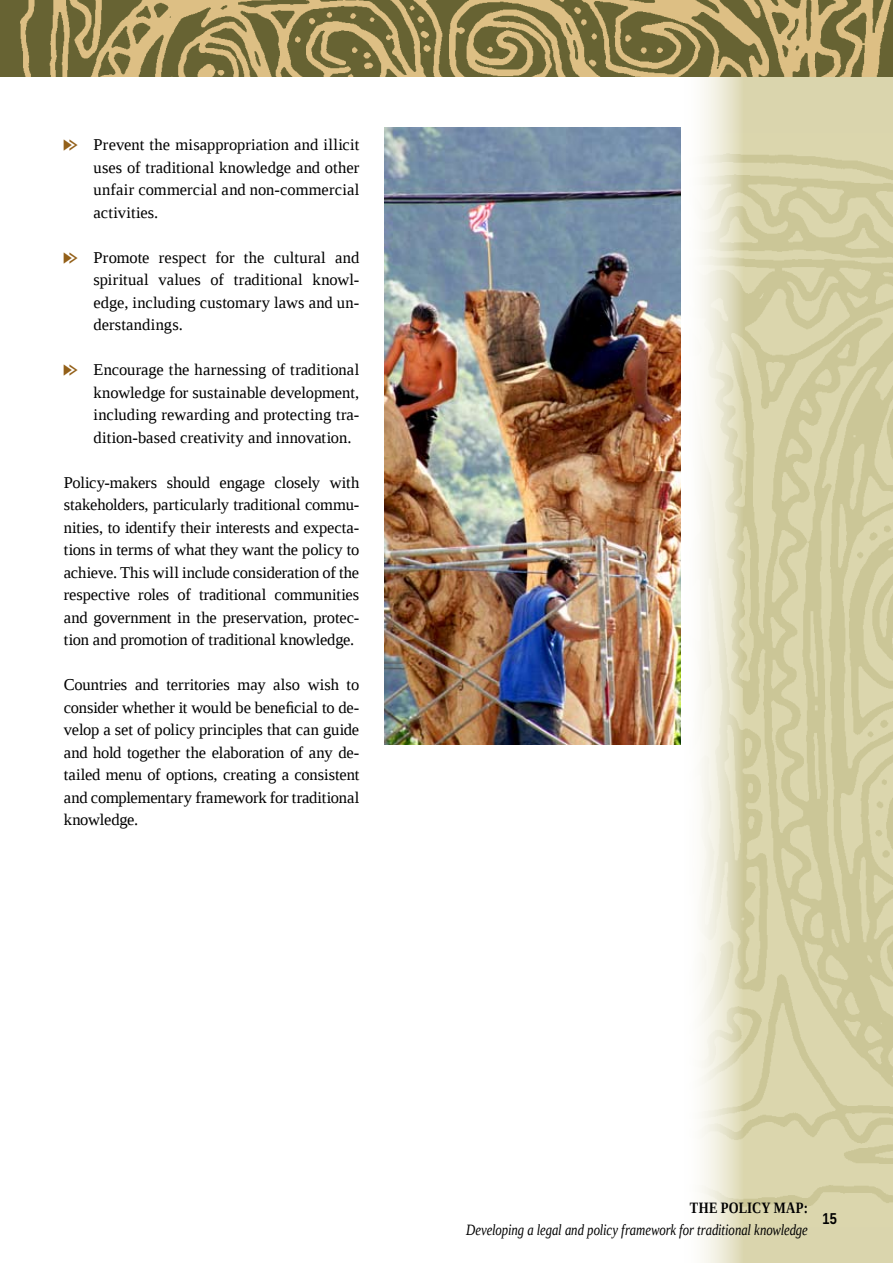
<style>
.page{position:relative;width:893px;height:1263px;background:#fff}
.page>*{position:absolute;margin:0;border:0;box-sizing:border-box;transform-origin:0 0}
.t1{font:16.5px/22.5px "Liberation Serif";letter-spacing:-.005em;color:#000;text-align:justify}
.t2{font:italic 15.75px "Liberation Serif";letter-spacing:-.005em;color:#000;scale:.81 1}
.t3{font:700 15.75px "Liberation Serif";letter-spacing:.01em;color:#000;scale:.81 1}
.t4{font:700 15.75px "Liberation Sans";color:#000;scale:.81 1}
.s1{font-family:"Pointers";color:#936019}
</style>
<div class="page">
<svg style="left:680px;top:77px;width:213px;height:1186px;background:#e1ddbd"></svg>
<img style="left:680px;top:133px;width:213px;height:1093px">
<img style="left:0;top:0;width:893px;height:77px">
<img style="left:385px;top:128px;width:295px;height:616px">
<p class="t1" style="left:94px;top:133px;width:267px;text-indent:-30px"><span class="s1">t</span> Prevent the misappropriation and illicit uses of traditional knowledge and other unfair commercial and non-commercial activities.</p>
<p class="t1" style="left:94px;top:246px;width:267px;text-indent:-30px"><span class="s1">t</span> Promote respect for the cultural and spiritual values of traditional knowl&shy;edge, including customary laws and un&shy;derstandings.</p>
<p class="t1" style="left:94px;top:358px;width:267px;text-indent:-30px"><span class="s1">t</span> Encourage the harnessing of traditional knowledge for sustainable development, including rewarding and protecting tra&shy;dition-based creativity and innovation.</p>
<p class="t1" style="left:64px;top:471px;width:297px">Policy-makers should engage closely with stakeholders, particularly traditional commu&shy;nities, to identify their interests and expecta&shy;tions in terms of what they want the policy to achieve. This will include consideration of the respective roles of traditional communities and government in the preservation, protec&shy;tion and promotion of traditional knowledge.</p>
<p class="t1" style="left:64px;top:673px;width:297px">Countries and territories may also wish to consider whether it would be beneficial to de&shy;velop a set of policy principles that can guide and hold together the elaboration of any de&shy;tailed menu of options, creating a consistent and complementary framework for traditional knowledge.</p>
<p class="t3" style="left:690px;top:1197px;width:147px">THE POLICY MAP:</p>
<p class="t2" style="left:466px;top:1220px;width:423px">Developing a legal and policy framework for traditional knowledge</p>
<p class="t4" style="left:823px;top:1208px;width:19px">15</p>
</div>
